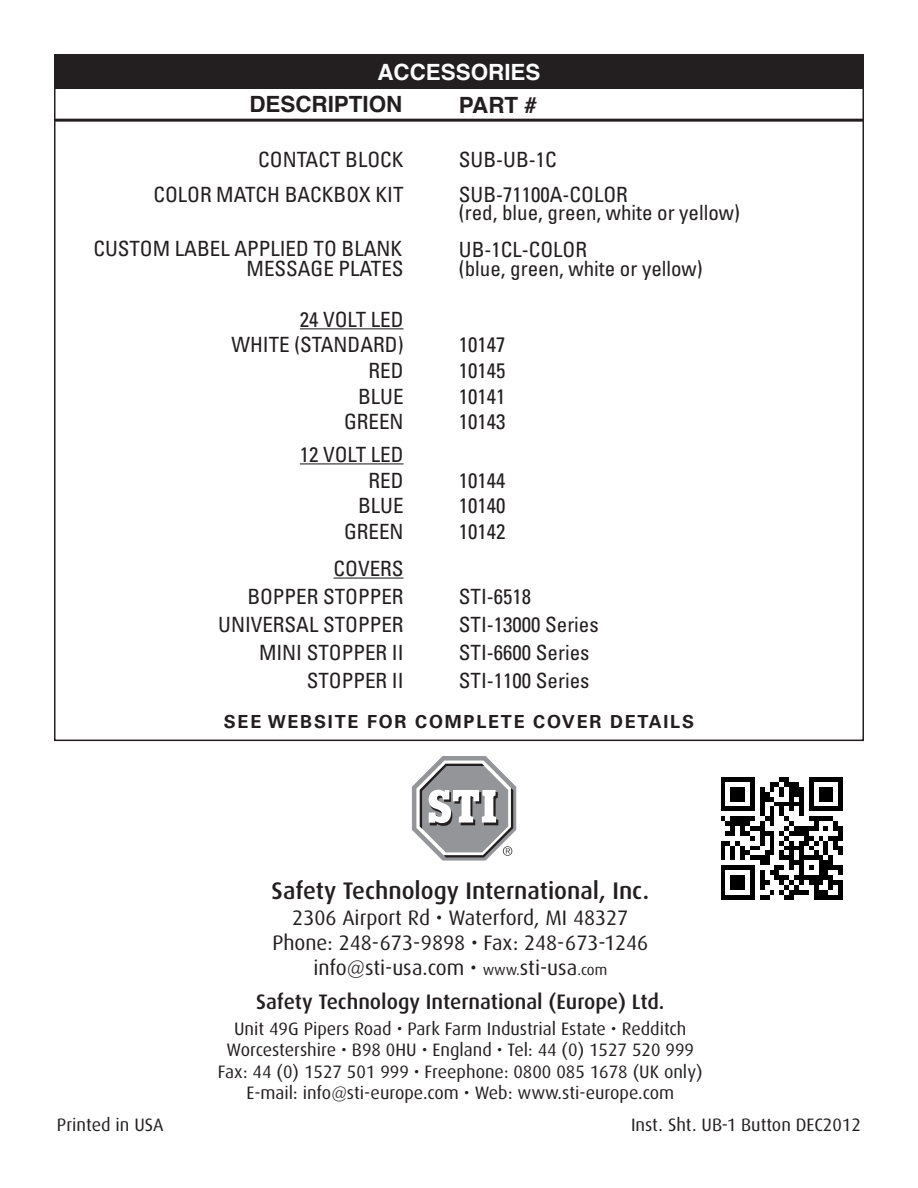
<style>
.page{position:relative;width:918px;height:1188px;background:#fff}
.page>*{position:absolute;margin:0;border:0;box-sizing:border-box;transform-origin:0 0}
.t1{font:500 24px "Dax";color:#231f20}
.t2{font:700 22.5px "Helvetica";color:#231f20}
.t3{font:700 22.5px "Helvetica";color:#fff}
.t4{font:condensed 21px/25.8px "Univers";color:#231f20;text-align:right}
.t5{font:21px/25.2px "Dax";color:#231f20;text-align:center}
.t6{font:500 21px "Dax";color:#231f20}
.t7{font:18px/21.6px "Dax";color:#231f20;text-align:center}
.t8{font:700 18px "Univers";letter-spacing:.1em;color:#231f20}
.s1{font-size:15px}
</style>
<div class="page">
<svg style="left:412px;top:756px;width:104px;height:105px"></svg>
<hr style="left:300px;top:328px;width:104px;height:1px;background:#231f20">
<hr style="left:300px;top:463px;width:104px;height:1px;background:#231f20">
<hr style="left:334px;top:578px;width:70px;height:1px;background:#231f20">
<div style="left:54px;top:54px;width:810px;height:34px;background:#231f20"></div>
<hr style="left:54px;top:119px;width:810px;height:3px;background:#231f20">
<svg style="left:721px;top:777px;width:122px;height:123px"></svg>
<p class="t3" style="left:377px;top:62px;width:164px">ACCESSORIES</p>
<p class="t2" style="left:249px;top:95px;width:154px">DESCRIPTION</p>
<p class="t2" style="left:459px;top:95px;width:79px">PART #</p>
<p class="t4" style="left:258px;top:148px;width:147px">CONTACT BLOCK</p>
<p class="t4" style="left:459px;top:148px;width:99px">SUB-UB-1C</p>
<p class="t4" style="left:153px;top:183px;width:252px">COLOR MATCH BACKBOX KIT</p>
<p class="t4" style="left:459px;top:187px;width:282px;line-height:18.6px;text-align:left">SUB-71100A-COLOR<br>(red, blue, green, white or yellow)</p>
<p class="t4" style="left:459px;top:239px;width:130px">UB-1CL-COLOR</p>
<p class="t4" style="left:247px;top:257px;width:158px">MESSAGE PLATES</p>
<p class="t4" style="left:459px;top:257px;width:245px">(blue, green, white or yellow)</p>
<p class="t4" style="left:231px;top:308px;width:174px">24 VOLT LED<br>WHITE (STANDARD)</p>
<p class="t4" style="left:93px;top:237px;width:310px">CUSTOM LABEL APPLIED TO BLANK</p>
<p class="t4" style="left:459px;top:334px;width:48px">10147</p>
<p class="t4" style="left:369px;top:359px;width:36px">RED</p>
<p class="t4" style="left:459px;top:359px;width:48px">10145</p>
<p class="t4" style="left:358px;top:385px;width:47px">BLUE</p>
<p class="t4" style="left:459px;top:385px;width:48px">10141</p>
<p class="t4" style="left:344px;top:411px;width:61px">GREEN</p>
<p class="t4" style="left:459px;top:411px;width:48px">10143</p>
<p class="t4" style="left:300px;top:443px;width:105px">12 VOLT LED<br>RED</p>
<p class="t4" style="left:459px;top:469px;width:48px">10144</p>
<p class="t4" style="left:358px;top:495px;width:47px">BLUE</p>
<p class="t4" style="left:459px;top:495px;width:48px">10140</p>
<p class="t4" style="left:344px;top:520px;width:61px">GREEN</p>
<p class="t4" style="left:459px;top:520px;width:48px">10142</p>
<p class="t4" style="left:247px;top:556px;width:158px;line-height:27.9px">COVERS<br>BOPPER STOPPER</p>
<p class="t4" style="left:459px;top:585px;width:74px">STI-6518</p>
<p class="t4" style="left:218px;top:613px;width:187px">UNIVERSAL STOPPER</p>
<p class="t4" style="left:459px;top:613px;width:141px">STI-13000 Series</p>
<p class="t4" style="left:259px;top:641px;width:146px">MINI STOPPER II</p>
<p class="t4" style="left:459px;top:641px;width:132px">STI-6600 Series</p>
<p class="t4" style="left:307px;top:670px;width:98px">STOPPER II</p>
<p class="t4" style="left:459px;top:670px;width:132px">STI-1100 Series</p>
<p class="t8" style="left:224px;top:716px;width:472px">SEE WEBSITE FOR COMPLETE COVER DETAILS</p>
<p class="t1" style="left:272px;top:880px;width:379px">Safety Technology International, Inc.</p>
<p class="t5" style="left:272px;top:906px;width:377px">2306 Airport Rd • Waterford, MI 48327<br>Phone: 248-673-9898 • Fax: 248-673-1246 info@sti-usa.com • <span class="s1">www.</span>sti-usa<span class="s1">.com</span></p>
<p class="t6" style="left:256px;top:993px;width:410px">Safety Technology International (Europe) Ltd.</p>
<p class="t7" style="left:218px;top:1019px;width:486px">Unit 49G Pipers Road • Park Farm Industrial Estate • Redditch Worcestershire • B98 0HU • England • Tel: 44 (0) 1527 520 999<br>Fax: 44 (0) 1527 501 999 • Freephone: 0800 085 1678 (UK only)<br>E-mail: info@sti-europe.com • Web: www.sti-europe.com</p>
<p class="t7" style="left:57px;top:1115px;width:108px">Printed in USA</p>
<p class="t7" style="left:631px;top:1115px;width:231px">Inst. Sht. UB-1 Button DEC2012</p>
</div>
